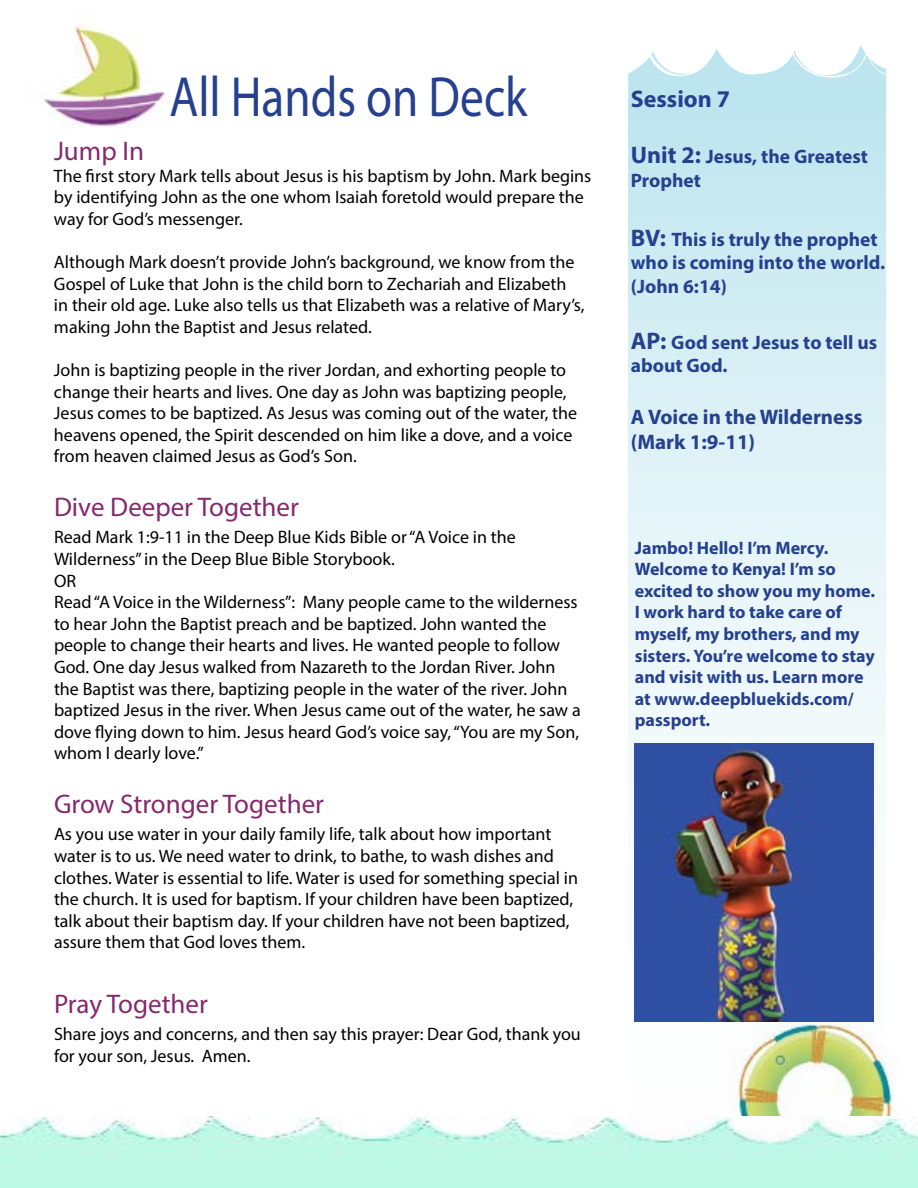
<style>
.page{position:relative;width:918px;height:1188px;background:#fff}
.page>*{position:absolute;margin:0;border:0;box-sizing:border-box;transform-origin:0 0}
.t1{font:57px "Myriad Pro";color:#25408f;scale:.83 1}
.t2{font:27px "Myriad Pro";color:#85296d}
.t3{font:700 24px "Myriad Pro";color:#25408f}
.t4{font:700 21px/25.2px "Myriad Pro";color:#25408f}
.t5{font:700 19.5px/23.4px "Myriad Pro";color:#25408f}
.t6{font:18px/21.6px "Myriad Pro";color:#000}
.t7{font:700 18px/21.6px "Myriad Pro";color:#25408f}
.s1{font-size:24px}
</style>
<div class="page">
<img style="left:43px;top:20px;width:125px;height:108px">
<img style="left:886px;top:1054px;width:10px;height:62px">
<img style="left:0;top:1116px;width:918px;height:72px">
<svg style="left:628px;top:111px;width:258px;height:1077px"></svg>
<svg style="left:628px;top:45px;width:258px;height:66px"></svg>
<img style="left:635px;top:743px;width:239px;height:278px">
<p class="t1" style="left:170px;top:62px;width:433px">All Hands on Deck</p>
<p class="t2" style="left:54px;top:134px;width:92px">Jump In</p>
<p class="t6" style="left:54px;top:164px;width:539px">The first story Mark tells about Jesus is his baptism by John. Mark begins by identifying John as the one whom Isaiah foretold would prepare the way for God’s messenger.</p>
<p class="t6" style="left:54px;top:251px;width:532px">Although Mark doesn’t provide John’s background, we know from the Gospel of Luke that John is the child born to Zechariah and Elizabeth in their old age. Luke also tells us that Elizabeth was a relative of Mary’s, making John the Baptist and Jesus related.</p>
<p class="t6" style="left:54px;top:359px;width:525px">John is baptizing people in the river Jordan, and exhorting people to change their hearts and lives. One day as John was baptizing people, Jesus comes to be baptized. As Jesus was coming out of the water, the heavens opened, the Spirit descended on him like a dove, and a voice from heaven claimed Jesus as God’s Son.</p>
<p class="t2" style="left:54px;top:491px;width:246px">Dive Deeper Together</p>
<p class="t6" style="left:54px;top:526px;width:528px">Read Mark 1:9-11 in the Deep Blue Kids Bible or “A Voice in the Wilderness” in the Deep Blue Bible Storybook.<br>OR<br>Read “A Voice in the Wilderness”: Many people came to the wilderness to hear John the Baptist preach and be baptized. John wanted the people to change their hearts and lives. He wanted people to follow God. One day Jesus walked from Nazareth to the Jordan River. John the Baptist was there, baptizing people in the water of the river. John baptized Jesus in the river. When Jesus came out of the water, he saw a dove flying down to him. Jesus heard God’s voice say, “You are my Son, whom I dearly love.”</p>
<p class="t2" style="left:54px;top:788px;width:272px">Grow Stronger Together</p>
<p class="t6" style="left:54px;top:823px;width:526px">As you use water in your daily family life, talk about how important water is to us. We need water to drink, to bathe, to wash dishes and clothes. Water is essential to life. Water is used for something special in the church. It is used for baptism. If your children have been baptized, talk about their baptism day. If your children have not been baptized, assure them that God loves them.</p>
<p class="t2" style="left:54px;top:987px;width:155px">Pray Together</p>
<p class="t6" style="left:54px;top:1023px;width:528px">Share joys and concerns, and then say this prayer: Dear God, thank you for your son, Jesus. Amen.</p>
<p class="t3" style="left:631px;top:84px;width:101px">Session 7</p>
<p class="t5" style="left:631px;top:144px;width:239px"><span class="s1">Unit 2:</span> Jesus, the Greatest<br>Prophet</p>
<p class="t5" style="left:631px;top:227px;width:256px"><span class="s1">BV:</span> This is truly the prophet who is coming into the world. (John 6:14)</p>
<p class="t5" style="left:631px;top:330px;width:248px"><span class="s1">AP:</span> God sent Jesus to tell us about God.</p>
<p class="t4" style="left:631px;top:404px;width:233px">A Voice in the Wilderness (Mark 1:9-11)</p>
<p class="t7" style="left:635px;top:536px;width:242px">Jambo! Hello! I’m Mercy.<br>Welcome to Kenya! I’m so excited to show you my home.<br>I work hard to take care of myself, my brothers, and my sisters. You’re welcome to stay and visit with us. Learn more at www.deepbluekids.com/ passport.</p>
</div>
